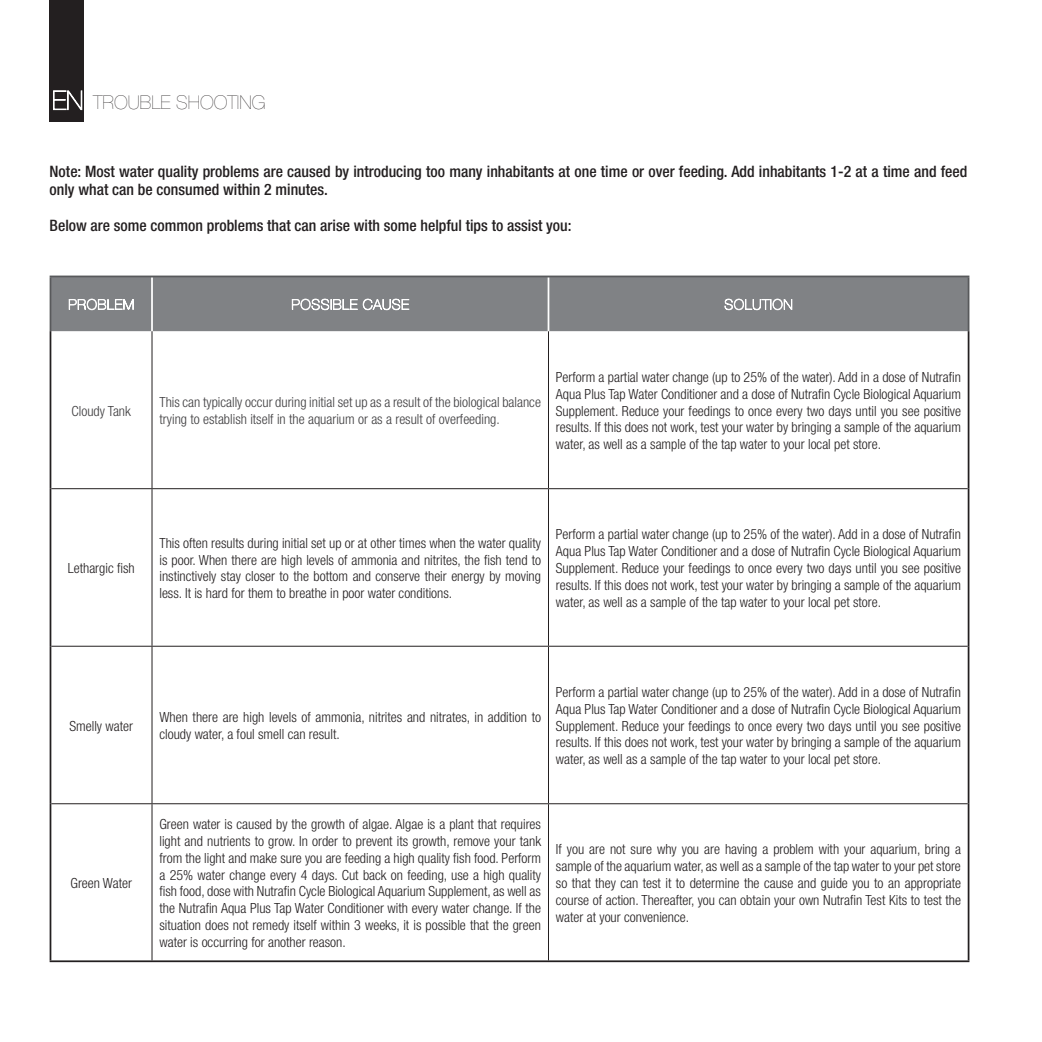
<style>
.page{position:relative;width:1042px;height:1042px;background:#fff}
.page>*{position:absolute;margin:0;border:0;box-sizing:border-box;transform-origin:0 0}
.t1{font:200 19.07px "Helvetica Neue";color:#231f20}
.t2{font:500 condensed 15.75px/17.8px "Helvetica Neue";color:#231f20}
.t3{font:300 condensed 14px/16.8px "Helvetica Neue";color:#231f20;text-align:justify}
.t4{font:300 condensed 14px/16.8px "Helvetica Neue";color:#3e3d3f}
.s1{font-size:26.25px;color:#fff}
</style>
<div class="page">
<div style="left:51px;top:277px;width:916px;height:54px;background:#808285"></div>
<hr style="left:152px;top:331px;width:1px;height:157px;background:#231f20">
<hr style="left:548px;top:331px;width:1px;height:157px;background:#231f20">
<hr style="left:51px;top:488px;width:101px;height:1px;background:#231f20">
<hr style="left:152px;top:488px;width:396px;height:1px;background:#231f20">
<hr style="left:152px;top:489px;width:1px;height:157px;background:#231f20">
<hr style="left:548px;top:488px;width:419px;height:1px;background:#231f20">
<hr style="left:548px;top:489px;width:1px;height:157px;background:#231f20">
<hr style="left:51px;top:646px;width:101px;height:1px;background:#231f20">
<hr style="left:152px;top:646px;width:396px;height:1px;background:#231f20">
<hr style="left:152px;top:647px;width:1px;height:156px;background:#231f20">
<hr style="left:548px;top:646px;width:419px;height:1px;background:#231f20">
<hr style="left:548px;top:647px;width:1px;height:156px;background:#231f20">
<hr style="left:51px;top:803px;width:101px;height:1px;background:#231f20">
<hr style="left:152px;top:803px;width:396px;height:1px;background:#231f20">
<hr style="left:152px;top:804px;width:1px;height:156px;background:#231f20">
<hr style="left:548px;top:803px;width:419px;height:1px;background:#231f20">
<hr style="left:548px;top:804px;width:1px;height:156px;background:#231f20">
<hr style="left:151px;top:277px;width:2px;height:54px;background:#fff">
<hr style="left:547px;top:277px;width:2px;height:54px;background:#fff">
<hr style="left:50px;top:276px;width:102px;height:1px;background:#58595b">
<hr style="left:50px;top:277px;width:1px;height:54px;background:#58595b">
<hr style="left:152px;top:276px;width:817px;height:1px;background:#58595b">
<hr style="left:967px;top:277px;width:2px;height:54px;background:#58595b">
<hr style="left:50px;top:331px;width:1px;height:158px;background:#231f20">
<hr style="left:967px;top:331px;width:2px;height:158px;background:#231f20">
<hr style="left:50px;top:489px;width:1px;height:157px;background:#231f20">
<hr style="left:967px;top:489px;width:2px;height:157px;background:#231f20">
<hr style="left:50px;top:646px;width:1px;height:158px;background:#231f20">
<hr style="left:967px;top:646px;width:2px;height:158px;background:#231f20">
<hr style="left:50px;top:804px;width:1px;height:156px;background:#231f20">
<hr style="left:967px;top:804px;width:2px;height:156px;background:#231f20">
<hr style="left:50px;top:960px;width:102px;height:2px;background:#231f20">
<hr style="left:152px;top:960px;width:817px;height:2px;background:#231f20">
<svg style="left:69px;top:299px;width:18px;height:11px"></svg>
<div style="left:87px;top:299px;width:10px;height:11px;border:1px solid #fff;border-radius:50%"></div>
<svg style="left:98px;top:296px;width:36px;height:16px"></svg>
<svg style="left:292px;top:299px;width:8px;height:11px"></svg>
<div style="left:301px;top:299px;width:9px;height:11px;border:1px solid #fff;border-radius:50%"></div>
<svg style="left:311px;top:296px;width:98px;height:14px"></svg>
<svg style="left:724px;top:298px;width:9px;height:12px"></svg>
<div style="left:734px;top:299px;width:9px;height:11px;border:1px solid #fff;border-radius:50%"></div>
<div style="left:734px;top:299px;width:10px;height:11px;border:1px solid #fff;border-radius:50%"></div>
<svg style="left:745px;top:299px;width:26px;height:11px"></svg>
<div style="left:773px;top:299px;width:9px;height:11px;border:1px solid #fff;border-radius:50%"></div>
<div style="left:772px;top:299px;width:10px;height:11px;border:1px solid #fff;border-radius:50%"></div>
<svg style="left:783px;top:298px;width:9px;height:13px"></svg>
<div style="left:50px;top:0;width:34px;height:121px;background:#231f20"></div>
<svg style="left:53px;top:90px;width:29px;height:21px"></svg>
<h1 class="t1" style="left:52px;top:95px;width:215px"><span class="s1">EN</span> TROUBLE SHOOTING</h1>
<p class="t2" style="left:50px;top:164px;width:919px">Note: Most water quality problems are caused by introducing too many inhabitants at one time or over feeding. Add inhabitants 1-2 at a time and feed only what can be consumed within 2 minutes.</p>
<p class="t2" style="left:50px;top:217px;width:523px">Below are some common problems that can arise with some helpful tips to assist you:</p>
<p class="t4" style="left:72px;top:403px;width:61px">Cloudy Tank</p>
<p class="t4" style="left:159px;top:395px;width:383px">This can typically occur during initial set up as a result of the biological balance trying to establish itself in the aquarium or as a result of overfeeding.</p>
<p class="t3" style="left:556px;top:370px;width:407px">Perform a partial water change (up to 25% of the water). Add in a dose of Nutrafin Aqua Plus Tap Water Conditioner and a dose of Nutrafin Cycle Biological Aquarium Supplement. Reduce your feedings to once every two days until you see positive results. If this does not work, test your water by bringing a sample of the aquarium water, as well as a sample of the tap water to your local pet store.</p>
<p class="t3" style="left:68px;top:561px;width:68px">Lethargic fish</p>
<p class="t3" style="left:159px;top:536px;width:383px">This often results during initial set up or at other times when the water quality is poor. When there are high levels of ammonia and nitrites, the fish tend to instinctively stay closer to the bottom and conserve their energy by moving less. It is hard for them to breathe in poor water conditions.</p>
<p class="t3" style="left:556px;top:527px;width:407px">Perform a partial water change (up to 25% of the water). Add in a dose of Nutrafin Aqua Plus Tap Water Conditioner and a dose of Nutrafin Cycle Biological Aquarium Supplement. Reduce your feedings to once every two days until you see positive results. If this does not work, test your water by bringing a sample of the aquarium water, as well as a sample of the tap water to your local pet store.</p>
<p class="t3" style="left:69px;top:718px;width:65px">Smelly water</p>
<p class="t3" style="left:159px;top:710px;width:383px">When there are high levels of ammonia, nitrites and nitrates, in addition to cloudy water, a foul smell can result.</p>
<p class="t3" style="left:556px;top:685px;width:407px">Perform a partial water change (up to 25% of the water). Add in a dose of Nutrafin Aqua Plus Tap Water Conditioner and a dose of Nutrafin Cycle Biological Aquarium Supplement. Reduce your feedings to once every two days until you see positive results. If this does not work, test your water by bringing a sample of the aquarium water, as well as a sample of the tap water to your local pet store.</p>
<p class="t3" style="left:70px;top:876px;width:63px">Green Water</p>
<p class="t3" style="left:159px;top:817px;width:383px">Green water is caused by the growth of algae. Algae is a plant that requires light and nutrients to grow. In order to prevent its growth, remove your tank from the light and make sure you are feeding a high quality fish food. Perform a 25% water change every 4 days. Cut back on feeding, use a high quality fish food, dose with Nutrafin Cycle Biological Aquarium Supplement, as well as the Nutrafin Aqua Plus Tap Water Conditioner with every water change. If the situation does not remedy itself within 3 weeks, it is possible that the green water is occurring for another reason.</p>
<p class="t3" style="left:556px;top:842px;width:407px">If you are not sure why you are having a problem with your aquarium, bring a sample of the aquarium water, as well as a sample of the tap water to your pet store so that they can test it to determine the cause and guide you to an appropriate course of action. Thereafter, you can obtain your own Nutrafin Test Kits to test the water at your convenience.</p>
</div>
